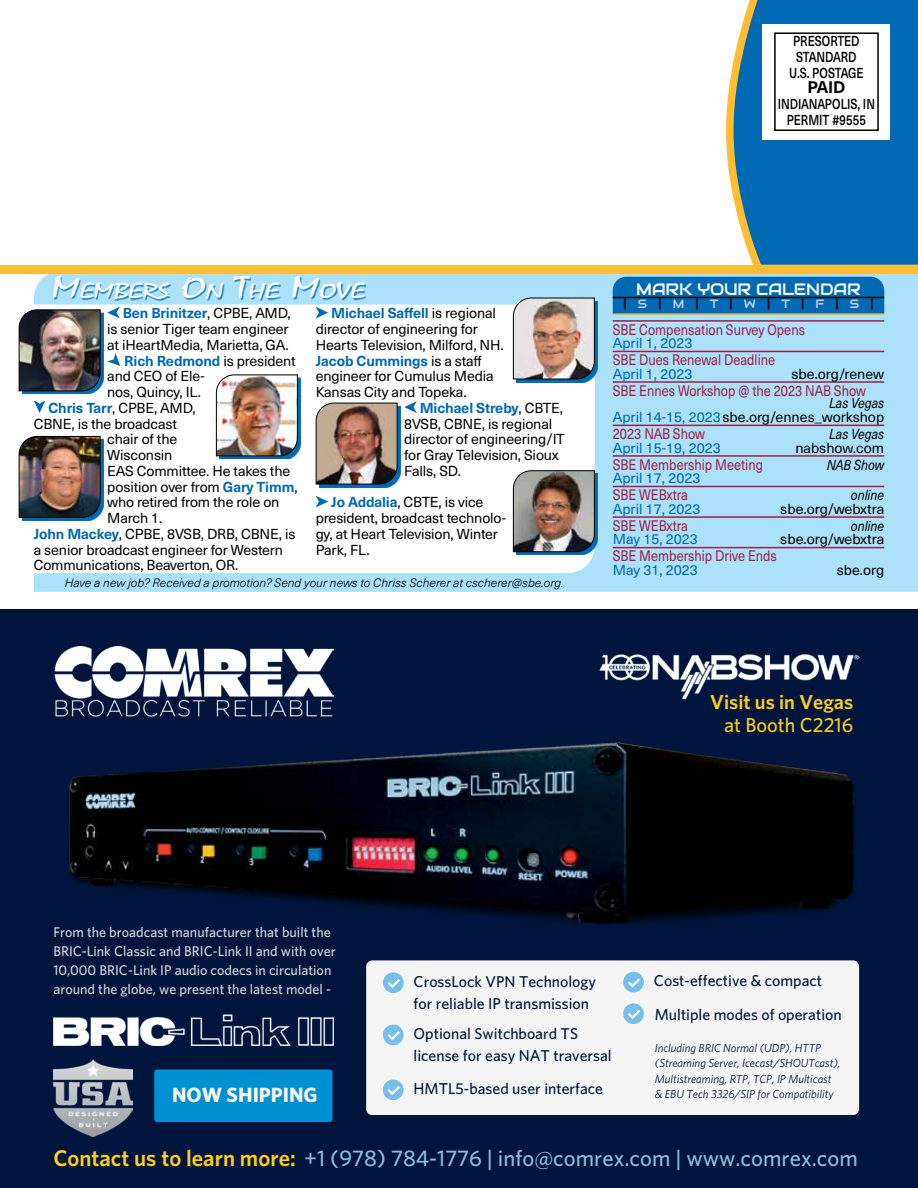
<style>
.page{position:relative;width:918px;height:1188px;background:#fff}
.page>*{position:absolute;margin:0;border:0;box-sizing:border-box;transform-origin:0 0}
.t1{font:500 22.65px "Whitney";color:#8ebce1}
.t2{font:22.05px "Mistral";color:#fff;scale:1.5 1}
.t3{font:700 20.7px "Whitney";color:#f5f5f5}
.t4{font:600 20.25px "Whitney";color:#fecf18}
.t5{font:500 20.25px "Whitney";color:#fecf18}
.t6{font:16.5px "Audiowide";letter-spacing:-.01em;color:#fff}
.t7{font:700 16.5px "Neue Haas Unica W1 G";color:#000}
.t8{font:500 15.75px/21.9px "Whitney";color:#00153d}
.t9{font:15px "Neue Haas Unica W1 G";color:#a41d44;scale:.85 1}
.t10{font:14.25px/15.8px "Neue Haas Unica W1 G";letter-spacing:-.01em;color:#000;text-align:right}
.t11{font:700 14.25px "Neue Haas Unica W1 G";letter-spacing:-.01em;color:#0069b4}
.t12{font:14.25px "Neue Haas Unica W1 G";color:#0069b4}
.t13{font:500 14.25px/15.8px "Neue Haas Unica W1 G";color:#000;text-align:center;scale:.8 1}
.t14{font:italic 14.25px "Neue Haas Unica W1 G";color:#000;scale:.85 1}
.t15{font:500 14.1px/19px "Whitney";color:#d5d6d8}
.t16{font:italic 300 12px "Neue Haas Unica W1 G";color:#000}
.t17{font:12px "Audiowide";color:#000}
.t18{font:italic 11.55px/15.5px "Whitney";color:#00153d}
.s1{font-size:31.5px}
.s2{color:#c9ccda}
.s3{font-style:italic}
.s4{color:#0069b4}
.s5{font-weight:400;color:#000}
.s6{font-weight:700;color:#0069b4}
.s7{font-weight:600;color:#fecf18}
</style>
<div class="page">
<div style="left:34px;top:274px;width:884px;height:318px;background:#abe1fa"></div>
<svg style="left:33px;top:305px;width:562px;height:268px"></svg>
<svg style="left:722px;top:0;width:196px;height:276px"></svg>
<div style="left:763px;top:24px;width:127px;height:116px;background:#fff"></div>
<div style="left:774px;top:32px;width:105px;height:99px;border:2px solid #000"></div>
<div style="left:0;top:265px;width:918px;height:9px;background:#febd33"></div>
<div style="left:54px;top:277px;width:312px;height:24px;background:#0069b4;opacity:.75"></div>
<div style="left:613px;top:277px;width:271px;height:36px;background:#0069b4"></div>
<hr style="left:613px;top:297px;width:271px;height:1px;background:#000">
<hr style="left:613px;top:313px;width:271px;height:2px;background:#febd33">
<hr style="left:613px;top:320px;width:271px;height:2px;background:#a41d44">
<hr style="left:613px;top:351px;width:271px;height:1px;background:#a41d44">
<hr style="left:613px;top:381px;width:271px;height:2px;background:#a41d44">
<hr style="left:613px;top:425px;width:271px;height:1px;background:#a41d44">
<hr style="left:613px;top:455px;width:271px;height:2px;background:#a41d44">
<hr style="left:613px;top:486px;width:271px;height:1px;background:#a41d44">
<hr style="left:613px;top:516px;width:271px;height:2px;background:#a41d44">
<hr style="left:613px;top:547px;width:271px;height:1px;background:#a41d44">
<div style="left:319px;top:406px;width:82px;height:82px;background:#0069b4"></div>
<img style="left:315px;top:402px;width:83px;height:83px">
<div style="left:22px;top:439px;width:82px;height:82px;background:#0069b4"></div>
<img style="left:18px;top:436px;width:83px;height:82px">
<div style="left:0;top:610px;width:918px;height:578px;background:#00153d"></div>
<div style="left:366px;top:960px;width:493px;height:155px;background:#f5f5f5"></div>
<svg style="left:383px;top:1079px;width:21px;height:21px"></svg>
<svg style="left:383px;top:1025px;width:21px;height:20px"></svg>
<img style="left:69px;top:742px;width:785px;height:183px">
<svg style="left:623px;top:1003px;width:21px;height:21px"></svg>
<svg style="left:623px;top:972px;width:21px;height:20px"></svg>
<div style="left:154px;top:1069px;width:179px;height:53px;background:#0090d1"></div>
<img style="left:54px;top:646px;width:279px;height:71px">
<svg style="left:383px;top:972px;width:21px;height:21px"></svg>
<img style="left:53px;top:1014px;width:280px;height:32px">
<img style="left:599px;top:654px;width:261px;height:46px">
<img style="left:53px;top:1060px;width:79px;height:76px">
<svg style="left:107px;top:307px;width:13px;height:11px"></svg>
<svg style="left:107px;top:353px;width:13px;height:13px"></svg>
<svg style="left:34px;top:400px;width:11px;height:13px"></svg>
<svg style="left:316px;top:307px;width:12px;height:11px"></svg>
<svg style="left:404px;top:401px;width:13px;height:12px"></svg>
<svg style="left:316px;top:496px;width:12px;height:11px"></svg>
<svg style="left:516px;top:473px;width:82px;height:82px"></svg>
<img style="left:513px;top:470px;width:82px;height:82px">
<div style="left:516px;top:301px;width:82px;height:82px;background:#0069b4"></div>
<img style="left:513px;top:297px;width:82px;height:83px">
<div style="left:219px;top:378px;width:82px;height:81px;background:#0069b4"></div>
<img style="left:216px;top:374px;width:82px;height:83px">
<div style="left:22px;top:312px;width:82px;height:82px;background:#0069b4"></div>
<img style="left:18px;top:309px;width:83px;height:83px">
<p class="t13" style="left:789px;top:32px;width:95px">PRESORTED<br>STANDARD<br>U.S. POSTAGE</p>
<p class="t7" style="left:807px;top:75px;width:39px">PAID</p>
<p class="t13" style="left:778px;top:95px;width:123px">INDIANAPOLIS, IN<br>PERMIT #9555</p>
<h2 class="t2" style="left:52px;top:278px;width:210px"><span class="s1">M</span>EMBERS <span class="s1">O</span>N <span class="s1">T</span>HE <span class="s1">M</span>OVE</h2>
<p class="t6" style="left:636px;top:278px;width:226px">MARK YOUR CALENDAR</p>
<p class="t17" style="left:624px;top:296px;width:251px">| <span class="s2">S</span> | <span class="s2">M</span> | <span class="s2">T</span> | <span class="s2">W</span> | <span class="s2">T</span> | <span class="s2">F</span> | <span class="s2">S</span> |</p>
<p class="t9" style="left:613px;top:318px;width:228px">SBE Compensation Survey Opens</p>
<p class="t12" style="left:613px;top:333px;width:81px">April 1, 2023</p>
<p class="t9" style="left:613px;top:349px;width:193px">SBE Dues Renewal Deadline</p>
<p class="t12" style="left:613px;top:363px;width:81px">April 1, 2023</p>
<p class="t10" style="left:791px;top:365px;width:94px">sbe.org/renew</p>
<p class="t9" style="left:613px;top:379px;width:299px">SBE Ennes Workshop @ the 2023 NAB Show</p>
<p class="t10" style="left:613px;top:396px;width:273px;line-height:13.5px"><span class="s3">Las Vegas<br></span><span class="s4">April 14-15, 2023</span>sbe.org/ennes_workshop</p>
<p class="t9" style="left:613px;top:423px;width:110px">2023 NAB Show</p>
<p class="t14" style="left:829px;top:423px;width:66px">Las Vegas</p>
<p class="t12" style="left:613px;top:437px;width:110px">April 15-19, 2023</p>
<p class="t10" style="left:795px;top:439px;width:90px">nabshow.com</p>
<p class="t9" style="left:613px;top:453px;width:178px">SBE Membership Meeting</p>
<p class="t14" style="left:827px;top:454px;width:69px">NAB Show</p>
<p class="t12" style="left:613px;top:468px;width:89px">April 17, 2023</p>
<p class="t9" style="left:613px;top:484px;width:90px">SBE WEBxtra</p>
<p class="t14" style="left:851px;top:485px;width:41px">online</p>
<p class="t12" style="left:613px;top:498px;width:89px">April 17, 2023</p>
<p class="t10" style="left:780px;top:500px;width:105px">sbe.org/webxtra</p>
<p class="t9" style="left:613px;top:514px;width:90px">SBE WEBxtra</p>
<p class="t14" style="left:851px;top:515px;width:41px">online</p>
<p class="t12" style="left:613px;top:529px;width:87px">May 15, 2023</p>
<p class="t10" style="left:780px;top:531px;width:105px">sbe.org/webxtra</p>
<p class="t9" style="left:613px;top:545px;width:194px">SBE Membership Drive Ends</p>
<p class="t12" style="left:613px;top:559px;width:87px">May 31, 2023</p>
<p class="t10" style="left:837px;top:561px;width:49px">sbe.org</p>
<p class="t16" style="left:65px;top:574px;width:500px">Have a new job? Received a promotion? Send your news to Chriss Scherer at cscherer@sbe.org.</p>
<p class="t11" style="left:331px;top:303px;width:166px">Michael Saffell <span class="s5">is regional</span></p>
<p class="t10" style="left:316px;top:320px;width:164px">director of engineering for</p>
<p class="t10" style="left:316px;top:336px;width:190px">Hearts Television, Milford, NH.</p>
<p class="t11" style="left:316px;top:350px;width:168px">Jacob Cummings <span class="s5">is a staff</span></p>
<p class="t10" style="left:316px;top:368px;width:180px">engineer for Cumulus Media</p>
<p class="t10" style="left:316px;top:383px;width:152px">Kansas City and Topeka.</p>
<p class="t11" style="left:420px;top:397px;width:145px">Michael Streby<span class="s5">, CBTE,</span></p>
<p class="t10" style="left:404px;top:415px;width:150px">8VSB, CBNE, is regional</p>
<p class="t10" style="left:404px;top:431px;width:162px">director of engineering/IT</p>
<p class="t10" style="left:404px;top:446px;width:156px">for Gray Television, Sioux</p>
<p class="t10" style="left:404px;top:462px;width:58px">Falls, SD.</p>
<p class="t10" style="left:316px;top:494px;width:192px;text-align:left;text-indent:15px"><span class="s6">Jo Addalia</span>, CBTE, is vice president, broadcast technolo&shy;gy, at Heart Television, Winter<br>Park, FL.</p>
<p class="t11" style="left:123px;top:303px;width:170px">Ben Brinitzer<span class="s5">, CPBE, AMD,</span></p>
<p class="t10" style="left:107px;top:320px;width:183px">is senior Tiger team engineer</p>
<p class="t10" style="left:107px;top:336px;width:183px">at iHeartMedia, Marietta, GA.</p>
<p class="t11" style="left:124px;top:350px;width:173px">Rich Redmond <span class="s5">is president</span></p>
<p class="t10" style="left:107px;top:368px;width:99px">and CEO of Ele-</p>
<p class="t10" style="left:107px;top:383px;width:95px">nos, Quincy, IL.</p>
<p class="t10" style="left:48px;top:399px;width:149px"><span class="s6">Chris Tarr</span>, CPBE, AMD,</p>
<p class="t10" style="left:34px;top:415px;width:145px">CBNE, is the broadcast</p>
<p class="t10" style="left:107px;top:431px;width:72px">chair of the</p>
<p class="t10" style="left:107px;top:446px;width:67px">Wisconsin</p>
<p class="t10" style="left:107px;top:462px;width:184px">EAS Committee. He takes the</p>
<p class="t10" style="left:107px;top:478px;width:192px">position over from <span class="s6">Gary Timm</span>,</p>
<p class="t10" style="left:107px;top:494px;width:174px">who retired from the role on</p>
<p class="t10" style="left:107px;top:509px;width:57px">March 1.</p>
<p class="t10" style="left:34px;top:525px;width:263px"><span class="s6">John Mackey</span>, CPBE, 8VSB, DRB, CBNE, is</p>
<p class="t10" style="left:34px;top:541px;width:251px">a senior broadcast engineer for Western</p>
<p class="t10" style="left:34px;top:557px;width:206px">Communications, Beaverton, OR.</p>
<p class="t15" style="left:53px;top:922px;width:284px">From the broadcast manufacturer that built the BRIC-Link Classic and BRIC-Link II and with over 10,000 BRIC-Link IP audio codecs in circulation around the globe, we present the latest model -</p>
<h3 class="t3" style="left:172px;top:1082px;width:147px">NOW SHIPPING</h3>
<h3 class="t4" style="left:710px;top:689px;width:145px">Visit us in Vegas</h3>
<h3 class="t5" style="left:724px;top:712px;width:131px">at Booth C2216</h3>
<p class="t8" style="left:414px;top:970px;width:184px">CrossLock VPN Technology for reliable IP transmission</p>
<p class="t8" style="left:414px;top:1022px;width:200px">Optional Switchboard TS license for easy NAT traversal</p>
<p class="t8" style="left:414px;top:1077px;width:191px">HMTL5-based user interface</p>
<p class="t8" style="left:654px;top:969px;width:170px">Cost-effective &amp; compact</p>
<p class="t8" style="left:655px;top:1003px;width:188px">Multiple modes of operation</p>
<p class="t18" style="left:655px;top:1040px;width:187px">Including BRIC Normal (UDP), HTTP (Streaming Server, Icecast/SHOUTcast), Multistreaming, RTP, TCP, IP Multicast &amp; EBU Tech 3326/SIP for Compatibility</p>
<h1 class="t1" style="left:53px;top:1145px;width:806px"><span class="s7">Contact us to learn more:</span> +1 (978) 784-1776 | info@comrex.com | www.comrex.com</h1>
</div>
